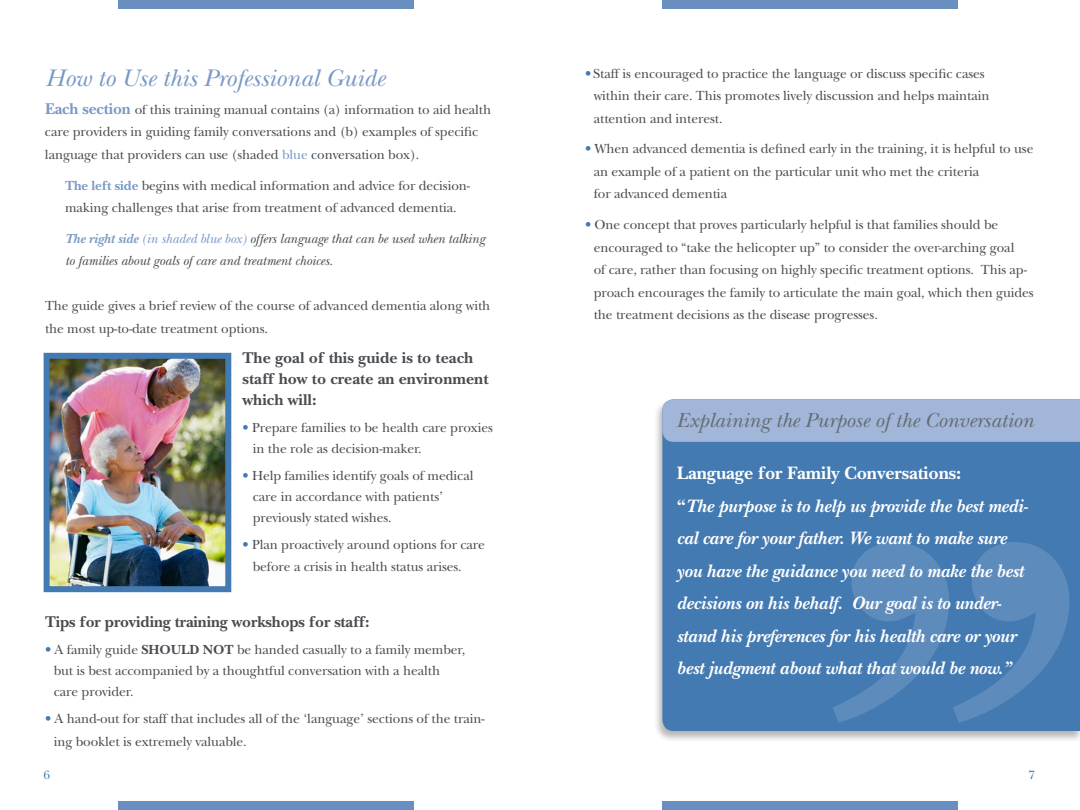
<style>
.page{position:relative;width:1080px;height:810px;background:#fff}
.page>*{position:absolute;margin:0;border:0;box-sizing:border-box;transform-origin:0 0}
.t1{font:italic 25px "New Baskerville";color:#7899c7}
.t2{font:italic 21.25px "New Baskerville";color:#656d73}
.t3{font:italic 700 18.75px/32.5px "New Baskerville";letter-spacing:-.005em;color:#fff}
.t4{font:700 16.25px/21.2px "New Baskerville";color:#484c51}
.t5{font:13.75px/22.5px "New Baskerville";letter-spacing:-.005em;color:#484c51}
.t6{font:italic 13.75px/22.5px "New Baskerville";letter-spacing:-.005em;color:#484c51}
.t7{font:12.5px "New Baskerville";color:#447ab2}
.s1{font-weight:700;font-size:16.25px;color:#7899c7}
.s2{color:#7899c7}
.s3{font-weight:700;color:#7899c7}
.s4{color:#447ab2}
.s5{font-weight:700}
.s6{font-style:normal}
</style>
<div class="page">
<div style="left:118px;top:0;width:295px;height:9px;background:#688fc0"></div>
<div style="left:118px;top:801px;width:295px;height:9px;background:#688fc0"></div>
<img style="left:51px;top:360px;width:173px;height:225px">
<div style="left:44px;top:353px;width:187px;height:239px;border:6px solid #447ab2"></div>
<div style="left:662px;top:0;width:296px;height:9px;background:#688fc0"></div>
<div style="left:662px;top:801px;width:296px;height:9px;background:#688fc0"></div>
<div style="left:653px;top:398px;width:427px;height:345px;background:#241f1f;opacity:.33"></div>
<div style="left:662px;top:442px;width:418px;height:289px;background:#447ab2"></div>
<div style="left:662px;top:399px;width:418px;height:43px;background:#a1b6d8"></div>
<svg style="left:832px;top:542px;width:237px;height:181px;background:#4f82b6"></svg>
<h1 class="t1" style="left:45px;top:63px;width:341px">How to Use this Professional Guide</h1>
<p class="t5" style="left:45px;top:98px;width:448px"><span class="s1">Each section</span> of this training manual contains (a) information to aid health care providers in guiding family conversations and (b) examples of specific language that providers can use (shaded <span class="s2">blue</span> conversation box).</p>
<p class="t5" style="left:65px;top:174px;width:407px"><span class="s3">The left side</span> begins with medical information and advice for decision&shy;making challenges that arise from treatment of advanced dementia.</p>
<p class="t6" style="left:65px;top:227px;width:421px"><span class="s3">The right side</span> <span class="s2">(in shaded blue box)</span> offers language that can be used when talking to families about goals of care and treatment choices.</p>
<p class="t5" style="left:45px;top:295px;width:447px">The guide gives a brief review of the course of advanced dementia along with the most up-to-date treatment options.</p>
<p class="t4" style="left:243px;top:347px;width:248px">The goal of this guide is to teach staff how to create an environment which will:</p>
<p class="t5" style="left:253px;top:417px;width:242px;line-height:21.2px;text-indent:-10px"><span class="s4">•</span> Prepare families to be health care proxies in the role as decision-maker.</p>
<p class="t5" style="left:253px;top:465px;width:222px;line-height:21.2px;text-indent:-10px"><span class="s4">•</span> Help families identify goals of medical care in accordance with patients’ previously stated wishes.</p>
<p class="t5" style="left:253px;top:534px;width:234px;line-height:21.2px;text-indent:-10px"><span class="s4">•</span> Plan proactively around options for care before a crisis in health status arises.</p>
<p class="t4" style="left:45px;top:611px;width:326px">Tips for providing training workshops for staff:</p>
<p class="t5" style="left:54px;top:639px;width:413px;line-height:21.2px;text-indent:-9px"><span class="s4">•</span> A family guide <span class="s5">SHOULD NOT</span> be handed casually to a family member, but is best accompanied by a thoughtful conversation with a health care provider.</p>
<p class="t5" style="left:54px;top:708px;width:433px;text-indent:-9px"><span class="s4">•</span> A hand-out for staff that includes all of the ‘language’ sections of the train&shy;ing booklet is extremely valuable.</p>
<p class="t7" style="left:44px;top:768px;width:8px">6</p>
<p class="t5" style="left:594px;top:62px;width:397px;text-indent:-9px"><span class="s4">•</span> Staff is encouraged to practice the language or discuss specific cases within their care. This promotes lively discussion and helps maintain attention and interest.</p>
<p class="t5" style="left:594px;top:138px;width:441px;text-indent:-9px"><span class="s4">•</span> When advanced dementia is defined early in the training, it is helpful to use an example of a patient on the particular unit who met the criteria<br>for advanced dementia</p>
<p class="t5" style="left:594px;top:214px;width:442px;text-indent:-9px"><span class="s4">•</span> One concept that proves particularly helpful is that families should be encouraged to “take the helicopter up” to consider the over-arching goal<br>of care, rather than focusing on highly specific treatment options. This ap&shy;proach encourages the family to articulate the main goal, which then guides the treatment decisions as the disease progresses.</p>
<h2 class="t2" style="left:677px;top:407px;width:359px">Explaining the Purpose of the Conversation</h2>
<p class="t3" style="left:677px;top:457px;width:353px"><span class="s6">Language for Family Conversations:<br>“</span>The purpose is to help us provide the best medi&shy;cal care for your father. We want to make sure you have the guidance you need to make the best decisions on his behalf. Our goal is to under&shy;stand his preferences for his health care or your best judgment about what that would be now.”</p>
<p class="t7" style="left:1028px;top:768px;width:8px">7</p>
</div>
